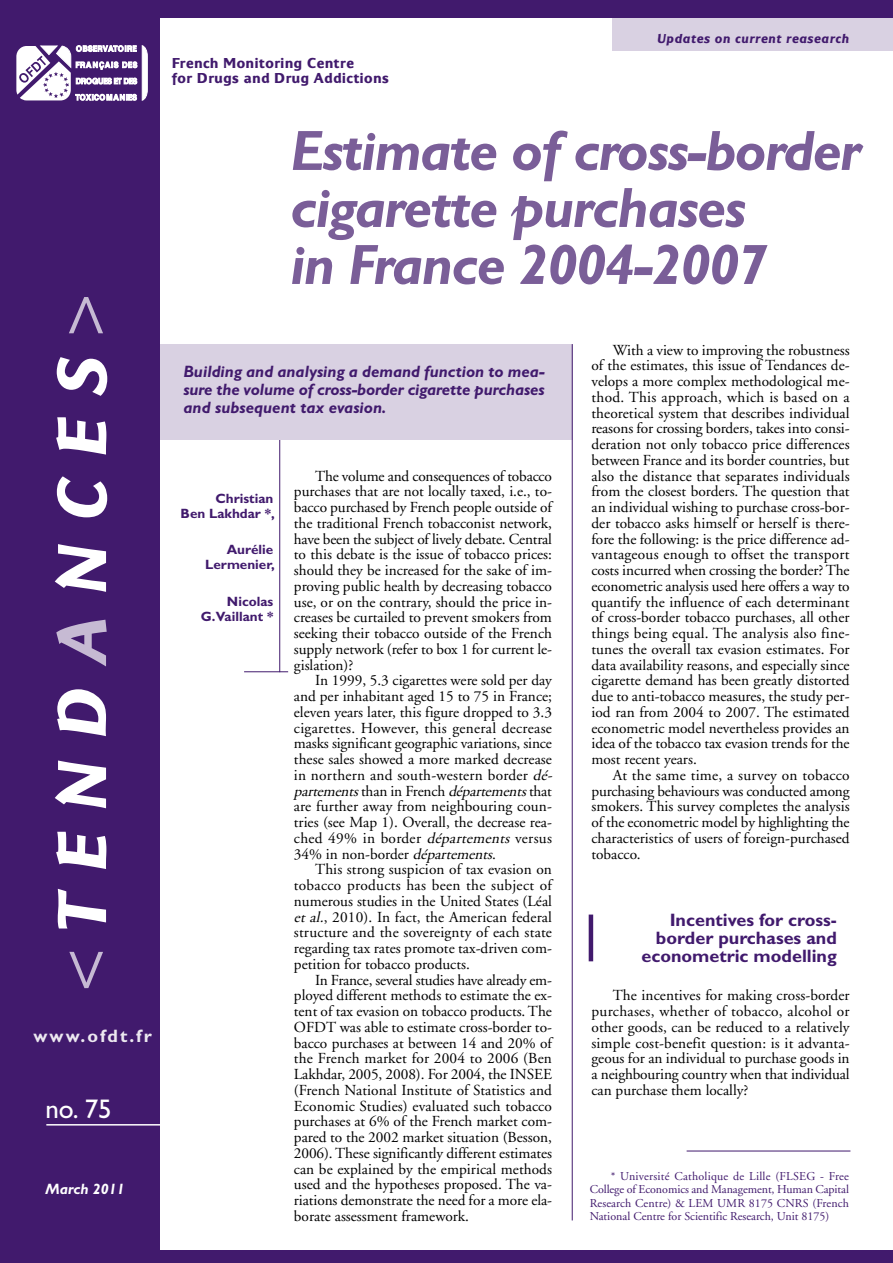
<style>
.page{position:relative;width:893px;height:1263px;background:#fff}
.page>*{position:absolute;margin:0;border:0;box-sizing:border-box;transform-origin:0 0}
.t1{font:italic 700 72px "Eurocrat";letter-spacing:.295em;color:#fff}
.t2{font:italic 700 57px/57px "Gill Sans";letter-spacing:-.025em;color:#7a5e98}
.t3{font:27px "Gill Sans";color:#fff}
.t4{font:700 18px/18px "Gill Sans";color:#411a6d;text-align:right}
.t5{font:700 18px "Gill Sans";letter-spacing:.11em;color:#ece8f0}
.t6{font:italic 700 16.5px/18px "Gill Sans";letter-spacing:-.01em;color:#411a6d;text-align:justify}
.t7{font:15.3px/15.8px "Adobe Garamond";color:#000;text-align:justify}
.t8{font:700 15px/15px "Eurocrat";color:#411a6d}
.t9{font:italic 700 15px "Gill Sans";color:#fff}
.t10{font:700 13.5px/15px "Gill Sans";color:#411a6d;text-align:right}
.t11{font:italic 700 13.5px "Eurocrat";letter-spacing:.015em;color:#411a6d}
.t12{font:12px/13.5px "Adobe Garamond";color:#411a6d;text-align:justify}
.s1{font-weight:400;color:#c6bad3}
.s2{color:#c6bad3}
.s3{font-style:italic}
</style>
<div class="page">
<hr style="left:279px;top:436px;width:1px;height:236px;background:#411a6d">
<div style="left:123px;top:344px;width:449px;height:95px;background:#d9d1e2"></div>
<div style="left:5px;top:1250px;width:888px;height:13px;background:#411a6d"></div>
<hr style="left:572px;top:344px;width:1px;height:876px;background:#411a6d">
<hr style="left:244px;top:671px;width:44px;height:1px;background:#411a6d">
<div style="left:612px;top:8px;width:281px;height:43px;background:#d9d1e2"></div>
<div style="left:128px;top:0;width:765px;height:17px;background:#411a6d"></div>
<div style="left:0;top:0;width:160px;height:1263px;background:#411a6d"></div>
<svg style="left:16px;top:45px;width:132px;height:56px"></svg>
<hr style="left:46px;top:1124px;width:164px;height:1px;background:#fff">
<hr style="left:687px;top:1151px;width:163px;height:1px;background:#411a6d">
<hr style="left:589px;top:914px;width:4px;height:47px;background:#411a6d">
<h1 class="t1" style="left:58px;top:992px;width:696px;rotate:-90deg"><span class="s1">&lt;</span>TEND<span class="s2">A</span>NCES<span class="s1">&gt;</span></h1>
<p class="t5" style="left:34px;top:1030px;width:120px">www.ofdt.fr</p>
<h3 class="t3" style="left:45px;top:1099px;width:68px">no. 75</h3>
<p class="t9" style="left:46px;top:1184px;width:81px">March 2011</p>
<p class="t8" style="left:172px;top:57px;width:219px">French Monitoring Centre<br>for Drugs and Drug Addictions</p>
<p class="t11" style="left:656px;top:34px;width:194px">Updates on current reasearch</p>
<h2 class="t2" style="left:290px;top:129px;width:572px">Estimate of cross-border cigarette purchases<br>in France 2004-2007</h2>
<p class="t6" style="left:183px;top:364px;width:363px">Building and analysing a demand function to mea&shy;sure the volume of cross-border cigarette purchases and subsequent tax evasion.</p>
<p class="t10" style="left:181px;top:493px;width:96px">Christian<br>Ben Lakhdar *,</p>
<p class="t10" style="left:205px;top:544px;width:71px">Aurélie<br>Lermenier,</p>
<p class="t10" style="left:201px;top:595px;width:74px">Nicolas<br>G.Vaillant *</p>
<p class="t7" style="left:294px;top:469px;width:260px;text-indent:21px">The volume and consequences of tobacco purchases that are not locally taxed, i.e., to&shy;bacco purchased by French people outside of the traditional French tobacconist network, have been the subject of lively debate. Central to this debate is the issue of tobacco prices: should they be increased for the sake of im&shy;proving public health by decreasing tobacco use, or on the contrary, should the price in&shy;creases be curtailed to prevent smokers from seeking their tobacco outside of the French supply network (refer to box 1 for current le&shy;gislation)?</p>
<p class="t7" style="left:294px;top:674px;width:263px;text-align:left;text-indent:21px">In 1999, 5.3 cigarettes were sold per day and per inhabitant aged 15 to 75 in France; eleven years later, this figure dropped to 3.3 cigarettes. However, this general decrease masks significant geographic variations, since these sales showed a more marked decrease in northern and south-western border <span class="s3">dé&shy;partements</span> t h a n i n F r e n c h <span class="s3">départements</span> t h a t are further away from neighbouring coun&shy;tries (see Map 1). Overall, the decrease rea&shy;ched 49% in border <span class="s3">départements</span> versus 34% in non-border <span class="s3">départements</span>.</p>
<p class="t7" style="left:294px;top:863px;width:260px;text-indent:21px">This strong suspicion of tax evasion on tobacco products has been the subject of numerous studies in the United States (Léal <span class="s3">et al.</span>, 2010). In fact, the American federal structure and the sovereignty of each state regarding tax rates promote tax-driven com&shy;petition for tobacco products.</p>
<p class="t7" style="left:294px;top:973px;width:260px;text-indent:21px">In France, several studies have already em&shy;ployed different methods to estimate the ex&shy;tent of tax evasion on tobacco products. The OFDT was able to estimate cross-border to&shy;bacco purchases at between 14 and 20% of the French market for 2004 to 2006 (Ben Lakhdar, 2005, 2008). For 2004, the INSEE (French National Institute of Statistics and Economic Studies) evaluated such tobacco purchases at 6% of the French market com&shy;pared to the 2002 market situation (Besson, 2006). These significantly different estimates can be explained by the empirical methods used and the hypotheses proposed. The va&shy;riations demonstrate the need for a more ela&shy;borate assessment framework.</p>
<p class="t7" style="left:591px;top:343px;width:260px;text-indent:21px">With a view to improving the robustness of the estimates, this issue of Tendances de&shy;velops a more complex methodological me&shy;thod. This approach, which is based on a theoretical system that describes individual reasons for crossing borders, takes into consi&shy;deration not only tobacco price differences between France and its border countries, but also the distance that separates individuals from the closest borders. The question that an individual wishing to purchase cross-bor&shy;der tobacco asks himself or herself is there&shy;fore the following: is the price difference ad&shy;vantageous enough to offset the transport costs incurred when crossing the border? The econometric analysis used here offers a way to quantify the influence of each determinant of cross-border tobacco purchases, all other things being equal. The analysis also fine&shy;tunes the overall tax evasion estimates. For data availability reasons, and especially since cigarette demand has been greatly distorted due to anti-tobacco measures, the study per&shy;iod ran from 2004 to 2007. The estimated econometric model nevertheless provides an idea of the tobacco tax evasion trends for the most recent years.</p>
<p class="t7" style="left:591px;top:768px;width:260px;text-indent:21px">At the same time, a survey on tobacco purchasing behaviours was conducted among smokers. This survey completes the analysis of the econometric model by highlighting the characteristics of users of foreign-purchased tobacco.</p>
<p class="t4" style="left:641px;top:913px;width:197px">Incentives for cross&shy;border purchases and econometric modelling</p>
<p class="t7" style="left:591px;top:989px;width:260px;text-indent:21px">The incentives for making cross-border purchases, whether of tobacco, alcohol or other goods, can be reduced to a relatively simple cost-benefit question: is it advanta&shy;geous for an individual to purchase goods in a neighbouring country when that individual can purchase them locally?</p>
<p class="t12" style="left:590px;top:1170px;width:261px;text-indent:21px">* Université Catholique de Lille (FLSEG - Free College of Economics and Management, Human Capital Research Centre) &amp; LEM UMR 8175 CNRS (French National Centre for Scientific Research, Unit 8175)</p>
</div>
